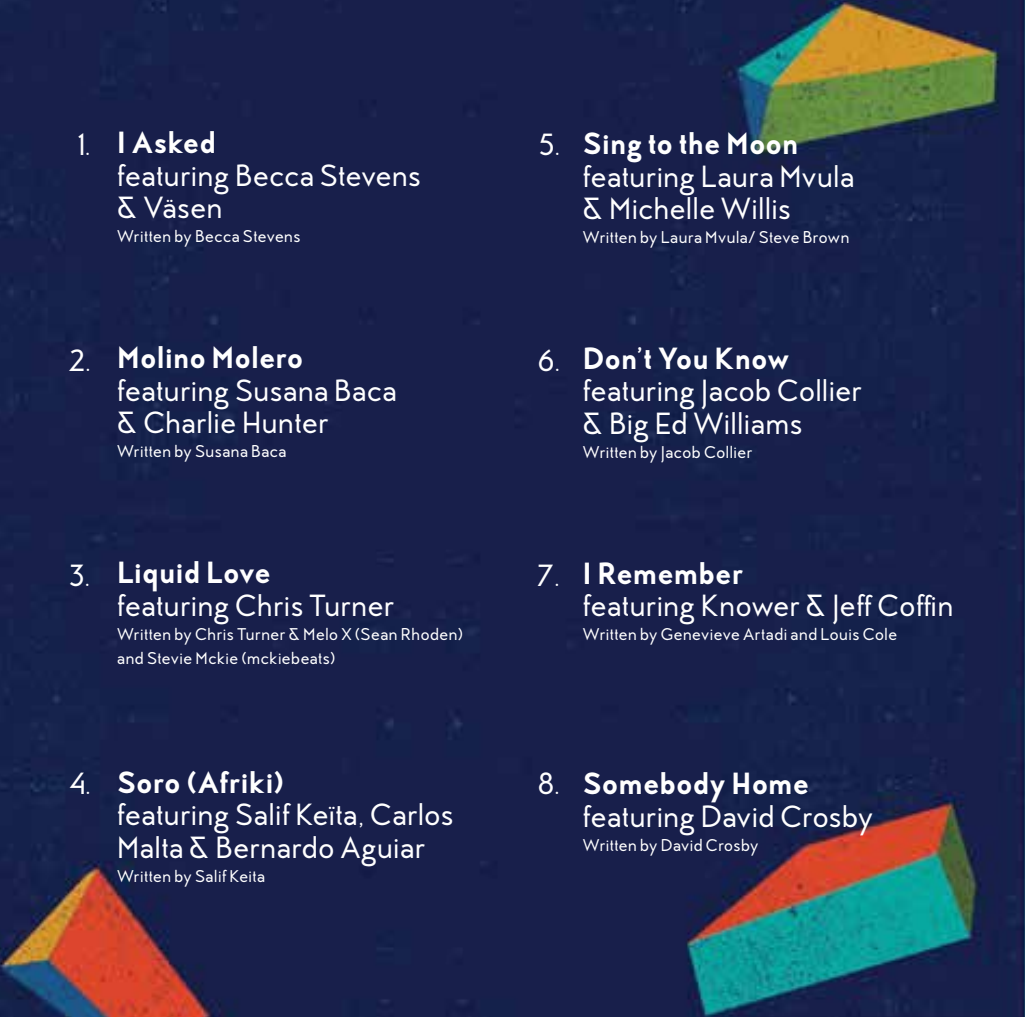
<style>
.page{position:relative;width:1025px;height:1017px;background:#fff}
.page>*{position:absolute;margin:0;border:0;box-sizing:border-box;transform-origin:0 0}
.t1{font:500 27px/32.4px "MB Vinatage";letter-spacing:.025em;color:#fff}
.t2{font:800 27px "MB Vinatage";letter-spacing:.025em;color:#fff}
.t3{font:500 15px/24px "MB Vinatage";letter-spacing:.035em;color:#fff}
</style>
<div class="page">
<img style="left:0;top:0;width:1025px;height:1016px">
<p class="t1" style="left:77px;top:130px;width:15px">1.</p>
<p class="t2" style="left:117px;top:127px;width:100px">I Asked</p>
<p class="t1" style="left:117px;top:161px;width:305px">featuring Becca Stevens &amp; Väsen</p>
<p class="t3" style="left:117px;top:225px;width:185px">Written by Becca Stevens</p>
<p class="t1" style="left:539px;top:130px;width:23px">5.</p>
<p class="t2" style="left:583px;top:127px;width:217px">Sing to the Moon</p>
<p class="t1" style="left:583px;top:162px;width:273px">featuring Laura Mvula &amp; Michelle Willis</p>
<p class="t3" style="left:583px;top:226px;width:268px">Written by Laura Mvula/ Steve Brown</p>
<p class="t1" style="left:68px;top:346px;width:25px">2.</p>
<p class="t2" style="left:117px;top:341px;width:187px">Molino Molero</p>
<p class="t1" style="left:117px;top:376px;width:281px">featuring Susana Baca &amp; Charlie Hunter</p>
<p class="t3" style="left:117px;top:440px;width:171px">Written by Susana Baca</p>
<p class="t1" style="left:538px;top:346px;width:24px">6.</p>
<p class="t2" style="left:583px;top:342px;width:208px">Don’t You Know</p>
<p class="t1" style="left:583px;top:376px;width:280px">featuring Jacob Collier &amp; Big Ed Williams</p>
<p class="t3" style="left:583px;top:441px;width:171px">Written by Jacob Collier</p>
<p class="t1" style="left:69px;top:561px;width:23px">3.</p>
<p class="t2" style="left:117px;top:556px;width:155px">Liquid Love</p>
<p class="t1" style="left:117px;top:591px;width:278px">featuring Chris Turner</p>
<p class="t3" style="left:117px;top:623px;width:348px">Written by Chris Turner &amp; Melo X (Sean Rhoden) and Stevie Mckie (mckiebeats)</p>
<p class="t1" style="left:537px;top:561px;width:25px">7.</p>
<p class="t2" style="left:583px;top:557px;width:162px">I Remember</p>
<p class="t1" style="left:583px;top:591px;width:372px">featuring Knower &amp; Jeff Coffin</p>
<p class="t3" style="left:583px;top:623px;width:316px">Written by Genevieve Artadi and Louis Cole</p>
<p class="t1" style="left:69px;top:768px;width:23px">4.</p>
<p class="t2" style="left:117px;top:766px;width:169px">Soro (Afriki)</p>
<p class="t1" style="left:117px;top:800px;width:338px">featuring Salif Keïta, Carlos<br>Malta &amp; Bernardo Aguiar</p>
<p class="t3" style="left:117px;top:864px;width:149px">Written by Salif Keita</p>
<p class="t1" style="left:538px;top:768px;width:24px">8.</p>
<p class="t2" style="left:583px;top:767px;width:227px">Somebody Home</p>
<p class="t1" style="left:583px;top:801px;width:292px">featuring David Crosby</p>
<p class="t3" style="left:583px;top:833px;width:177px">Written by David Crosby</p>
</div>
